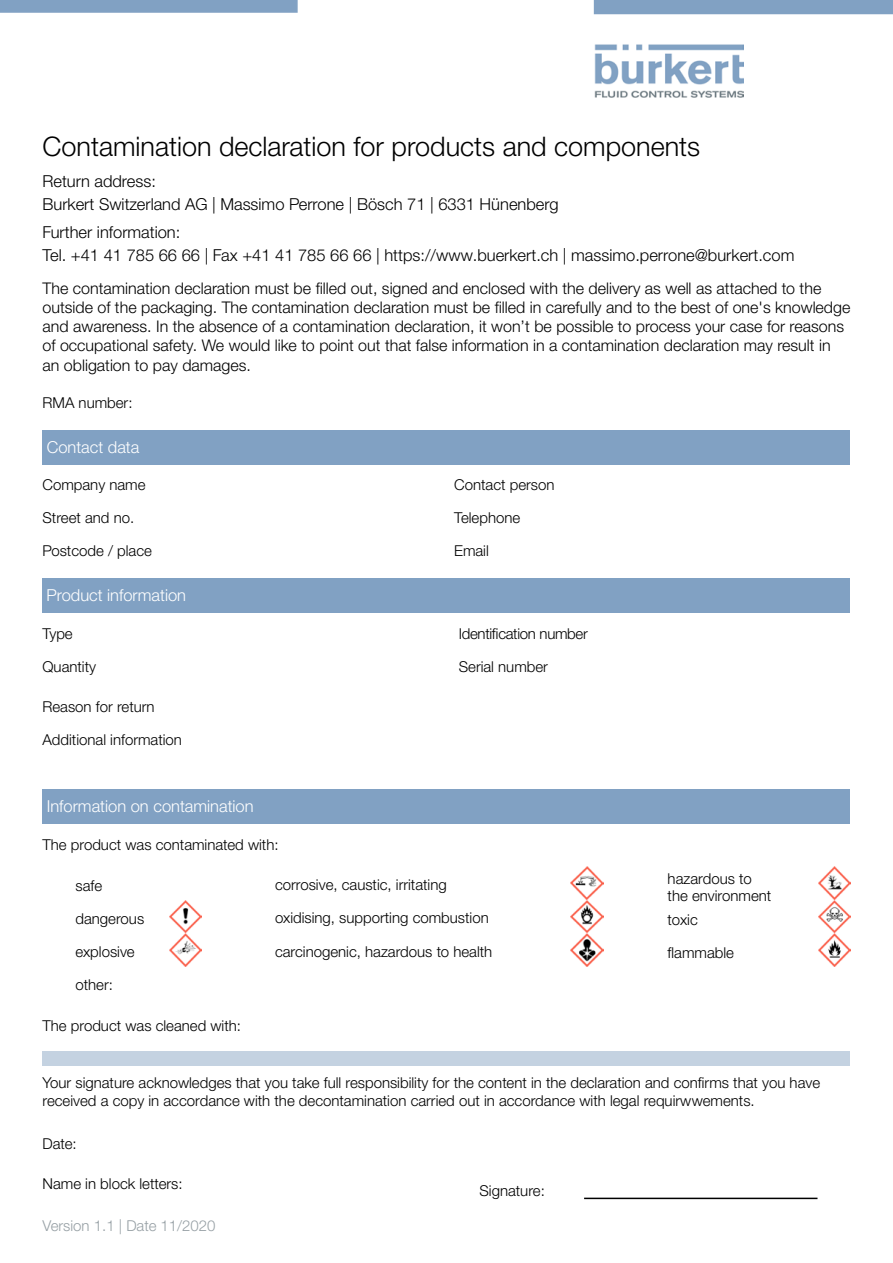
<style>
.page{position:relative;width:893px;height:1263px;background:#fff}
.page>*{position:absolute;margin:0;border:0;box-sizing:border-box;transform-origin:0 0}
.t1{font:300 27px "Helvetica Neue LTW1 G";color:#000}
.t2{font:300 16.5px/22.5px "Helvetica Neue LTW1 G";color:#000}
.t3{font:300 16.5px "Helvetica Neue LTW1 G";color:#fff}
.t4{font:300 16.05px/19.2px "Helvetica Neue LTW1 G";color:#000}
.t5{font:300 15px/18px "Helvetica Neue LTW1 G";color:#000}
.t6{font:300 15px "Helvetica Neue LTW1 G";color:#97a0a5}
.t7{font:300 15px "Helvetica Neue LTW1 G";letter-spacing:-.02em;color:#000}
</style>
<div class="page">
<div style="left:0;top:0;width:298px;height:13px;background:#81a1c3;border:2px solid #81a1c3"></div>
<div style="left:594px;top:0;width:299px;height:14px;background:#81a1c3"></div>
<img style="left:595px;top:44px;width:148px;height:53px">
<hr style="left:584px;top:1197px;width:233px;height:2px;background:#000">
<div style="left:43px;top:1051px;width:807px;height:14px;background:#c4d2e1"></div>
<img style="left:169px;top:900px;width:32px;height:66px">
<img style="left:818px;top:867px;width:32px;height:99px">
<img style="left:571px;top:867px;width:32px;height:99px">
<div style="left:43px;top:789px;width:807px;height:34px;background:#81a1c3"></div>
<div style="left:43px;top:579px;width:807px;height:34px;background:#81a1c3"></div>
<div style="left:43px;top:431px;width:807px;height:34px;background:#81a1c3"></div>
<p class="t1" style="left:43px;top:130px;width:659px">Contamination declaration for products and components</p>
<p class="t2" style="left:43px;top:170px;width:518px">Return address:<br>Burkert Switzerland AG | Massimo Perrone | Bösch 71 | 6331 Hünenberg</p>
<p class="t2" style="left:43px;top:221px;width:753px">Further information:<br>Tel. +41 41 785 66 66 | Fax +41 41 785 66 66 | https://www.buerkert.ch | massimo.perrone@burkert.com</p>
<p class="t4" style="left:43px;top:278px;width:809px">The contamination declaration must be filled out, signed and enclosed with the delivery as well as attached to the outside of the packaging. The contamination declaration must be filled in carefully and to the best of one's knowledge and awareness. In the absence of a contamination declaration, it won’t be possible to process your case for reasons of occupational safety. We would like to point out that false information in a contamination declaration may result in an obligation to pay damages.</p>
<p class="t5" style="left:43px;top:394px;width:92px">RMA number:</p>
<p class="t3" style="left:47px;top:437px;width:94px">Contact data</p>
<p class="t5" style="left:43px;top:475px;width:105px">Company name</p>
<p class="t5" style="left:43px;top:508px;width:93px">Street and no.</p>
<p class="t5" style="left:43px;top:541px;width:111px">Postcode / place</p>
<p class="t3" style="left:47px;top:585px;width:141px">Product information</p>
<p class="t5" style="left:43px;top:624px;width:32px">Type</p>
<p class="t5" style="left:43px;top:657px;width:55px">Quantity</p>
<p class="t5" style="left:43px;top:698px;width:114px">Reason for return</p>
<p class="t5" style="left:43px;top:731px;width:141px">Additional information</p>
<p class="t3" style="left:47px;top:796px;width:208px">Information on contamination</p>
<p class="t5" style="left:43px;top:836px;width:238px">The product was contaminated with:</p>
<p class="t5" style="left:454px;top:475px;width:102px">Contact person</p>
<p class="t5" style="left:454px;top:508px;width:68px">Telephone</p>
<p class="t5" style="left:454px;top:541px;width:36px">Email</p>
<p class="t7" style="left:459px;top:624px;width:131px">Identification number</p>
<p class="t5" style="left:459px;top:657px;width:91px">Serial number</p>
<p class="t5" style="left:75px;top:876px;width:28px">safe</p>
<p class="t5" style="left:75px;top:909px;width:70px">dangerous</p>
<p class="t5" style="left:75px;top:942px;width:61px">explosive</p>
<p class="t5" style="left:75px;top:975px;width:39px">other:</p>
<p class="t5" style="left:43px;top:1016px;width:200px">The product was cleaned with:</p>
<p class="t5" style="left:275px;top:875px;width:173px">corrosive, caustic, irritating</p>
<p class="t5" style="left:275px;top:908px;width:215px">oxidising, supporting combustion</p>
<p class="t5" style="left:275px;top:943px;width:219px">carcinogenic, hazardous to health</p>
<p class="t5" style="left:668px;top:871px;width:105px;line-height:16.5px">hazardous to the environment</p>
<p class="t5" style="left:668px;top:910px;width:32px">toxic</p>
<p class="t5" style="left:668px;top:943px;width:68px">flammable</p>
<p class="t5" style="left:43px;top:1073px;width:779px">Your signature acknowledges that you take full responsibility for the content in the declaration and confirms that you have received a copy in accordance with the decontamination carried out in accordance with legal requirwwements.</p>
<p class="t5" style="left:43px;top:1135px;width:36px">Date:</p>
<p class="t5" style="left:43px;top:1174px;width:142px">Name in block letters:</p>
<p class="t6" style="left:43px;top:1217px;width:175px">Version 1.1 | Date 11/2020</p>
<p class="t5" style="left:479px;top:1181px;width:67px">Signature:</p>
</div>
